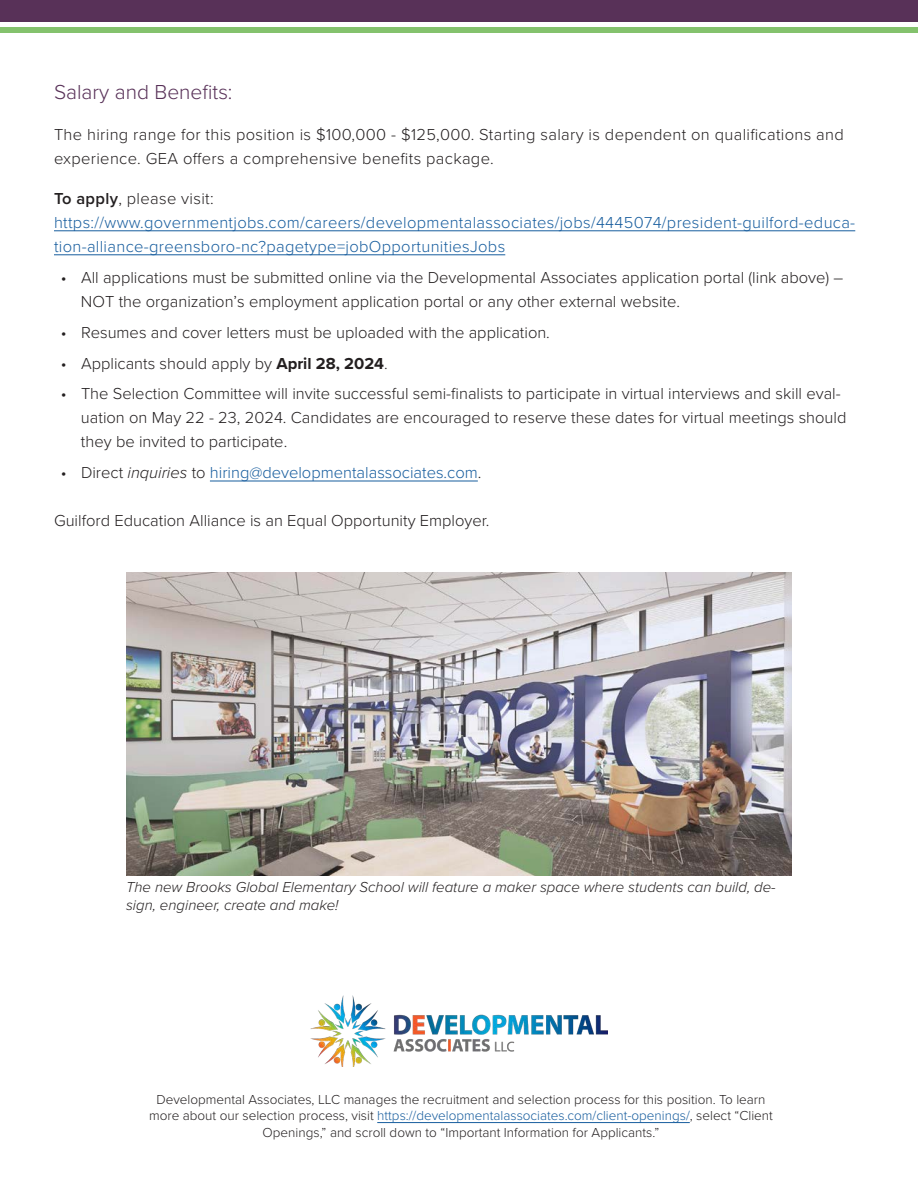
<style>
.page{position:relative;width:918px;height:1188px;background:#fff}
.page>*{position:absolute;margin:0;border:0;box-sizing:border-box;transform-origin:0 0}
.t1{font:300 21px "Proxima Nova";color:#583158}
.Body_Text{font:300 16.5px/24px "Proxima Nova";color:#231f20}
.Body_Text-2{font:300 16.5px/24px "Proxima Nova";letter-spacing:.02em;color:#231f20}
.Body_Text-3{font:300 16.5px/24px "Proxima Nova";letter-spacing:.02em;color:#175d9e}
.Body_Text-4{font:300 16.5px "Proxima Nova";color:#175d9e}
.t2{font:italic 300 15px/18px "Proxima Nova";color:#231f20}
.t3{font:300 13.5px/16.2px "Proxima Nova";color:#231f20;text-align:center}
.s1{font-weight:600}
.s2{font-weight:700}
.s3{color:#231f20}
.s4{font-style:italic;color:#231f20}
.s5{color:#175d9e}
</style>
<div class="page">
<div style="left:0;top:0;width:918px;height:22px;background:#583158"></div>
<div style="left:0;top:27px;width:918px;height:6px;background:#84c26d"></div>
<hr style="left:54px;top:230px;width:801px;height:1px;background:#175d9e">
<hr style="left:54px;top:254px;width:451px;height:1px;background:#175d9e">
<img style="left:310px;top:995px;width:297px;height:71px">
<hr style="left:377px;top:1122px;width:313px;height:1px;background:#175d9e">
<img style="left:126px;top:572px;width:665px;height:304px">
<hr style="left:210px;top:481px;width:268px;height:1px;background:#175d9e">
<p class="t1" style="left:54px;top:76px;width:180px">Salary and Benefits:</p>
<p class="Body_Text-2" style="left:54px;top:121px;width:791px">The hiring range for this position is $100,000 - $125,000. Starting salary is dependent on qualifications and experience. GEA offers a comprehensive benefits package.</p>
<p class="Body_Text-2" style="left:54px;top:186px;width:161px"><span class="s1">To apply</span>, please visit:</p>
<p class="Body_Text-3" style="left:54px;top:210px;width:803px">https://www.governmentjobs.com/careers/developmentalassociates/jobs/4445074/president-guilford-educa&shy;tion-alliance-greensboro-nc?pagetype=jobOpportunitiesJobs</p>
<p class="Body_Text" style="left:81px;top:264px;width:764px;text-indent:-20px">• All applications must be submitted online via the Developmental Associates application portal (link above) –<br>NOT the organization’s employment application portal or any other external website.</p>
<p class="Body_Text" style="left:61px;top:319px;width:491px">• Resumes and cover letters must be uploaded with the application.</p>
<p class="Body_Text" style="left:61px;top:350px;width:328px">• Applicants should apply by <span class="s2">April 28, 2024</span>.</p>
<p class="Body_Text" style="left:81px;top:381px;width:767px;text-indent:-20px">• The Selection Committee will invite successful semi-finalists to participate in virtual interviews and skill eval&shy;uation on May 22 - 23, 2024. Candidates are encouraged to reserve these dates for virtual meetings should they be invited to participate.</p>
<p class="Body_Text-4" style="left:61px;top:460px;width:422px"><span class="s3">• Direct</span> <span class="s4">inquiries</span> <span class="s3">to</span> hiring@developmentalassociates.com<span class="s3">.</span></p>
<p class="Body_Text" style="left:54px;top:507px;width:437px">Guilford Education Alliance is an Equal Opportunity Employer.</p>
<p class="t2" style="left:126px;top:877px;width:651px">The new Brooks Global Elementary School will feature a maker space where students can build, de&shy;sign, engineer, create and make!</p>
<p class="t3" style="left:149px;top:1091px;width:625px">Developmental Associates, LLC manages the recruitment and selection process for this position. To learn more about our selection process, visit <span class="s5">https://developmentalassociates.com/client-openings/</span>, select “Client<br>Openings,” and scroll down to “Important Information for Applicants.”</p>
</div>
